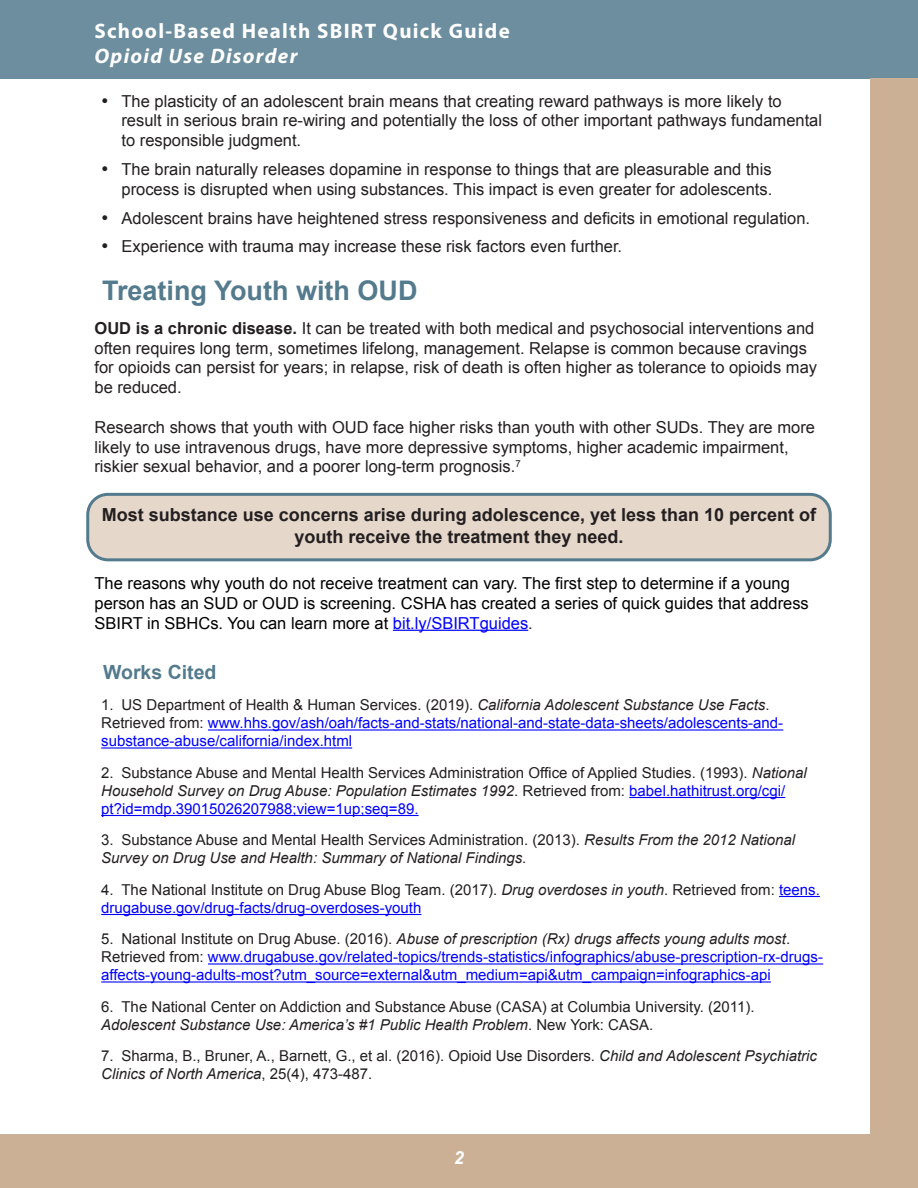
<style>
.page{position:relative;width:918px;height:1188px;background:#fff}
.page>*{position:absolute;margin:0;border:0;box-sizing:border-box;transform-origin:0 0}
.Heading_2{font:700 27px "Arial";color:#537a8d}
.t1{font:700 21px "Myriad Pro";letter-spacing:.06em;color:#fff}
.t2{font:italic 700 21px "Myriad Pro";letter-spacing:.06em;color:#fff}
.Heading_3{font:700 19.5px "Arial";color:#537a8d}
.t3{font:700 18px/21.6px "Arial";color:#231f20;text-align:center}
.t4{font:italic 700 18px "Arial";color:#fff}
.t5{font:16.5px/19.8px "Arial";color:#231f20}
.t6{font:16.5px/19.8px "Arial";color:#000}
.t7{font:15px/18px "Arial";color:#231f20}
.t8{font:15px/18px "Arial";color:#00f}
.t9{font:italic 15px/18px "Arial";color:#231f20}
.s1{font-weight:700}
.s2{color:#00f}
.s3{color:#231f20}
.s4{font-style:italic;color:#231f20}
.s5{font-style:italic}
.s6{font-style:normal}
</style>
<div class="page">
<div style="left:0;top:1134px;width:918px;height:54px;background:#cbb095"></div>
<div style="left:0;top:0;width:918px;height:78px;background:#6d8e9e"></div>
<div style="left:88px;top:494px;width:742px;height:66px;background:#e5d7ca;border-radius:20px"></div>
<div style="left:86px;top:493px;width:746px;height:68px;border:3px solid #537a8d;border-radius:20px"></div>
<hr style="left:393px;top:630px;width:135px;height:1px;background:#00f">
<hr style="left:208px;top:729px;width:575px;height:2px;background:#00f">
<hr style="left:101px;top:747px;width:251px;height:2px;background:#00f">
<hr style="left:629px;top:797px;width:156px;height:1px;background:#00f">
<hr style="left:101px;top:815px;width:318px;height:1px;background:#00f">
<hr style="left:779px;top:896px;width:41px;height:1px;background:#00f">
<hr style="left:101px;top:914px;width:320px;height:1px;background:#00f">
<hr style="left:208px;top:963px;width:615px;height:2px;background:#00f">
<hr style="left:101px;top:981px;width:670px;height:2px;background:#00f">
<div style="left:870px;top:78px;width:48px;height:1060px;background:#cbb095"></div>
<p class="t1" style="left:94px;top:17px;width:417px">School-Based Health SBIRT Quick Guide</p>
<p class="t2" style="left:94px;top:42px;width:204px">Opioid Use Disorder</p>
<p class="t5" style="left:122px;top:91px;width:702px;text-indent:-20px">• The plasticity of an adolescent brain means that creating reward pathways is more likely to result in serious brain re-wiring and potentially the loss of other important pathways fundamental to responsible judgment.</p>
<p class="t5" style="left:101px;top:159px;width:673px;text-align:right">• The brain naturally releases dopamine in response to things that are pleasurable and this process is disrupted when using substances. This impact is even greater for adolescents.</p>
<p class="t5" style="left:101px;top:208px;width:710px">• Adolescent brains have heightened stress responsiveness and deficits in emotional regulation.</p>
<p class="t5" style="left:101px;top:237px;width:522px">• Experience with trauma may increase these risk factors even further.</p>
<p class="Heading_2" style="left:102px;top:273px;width:317px">Treating Youth with OUD</p>
<p class="t5" style="left:94px;top:318px;width:724px"><span class="s1">OUD is a chronic disease.</span> It can be treated with both medical and psychosocial interventions and often requires long term, sometimes lifelong, management. Relapse is common because cravings for opioids can persist for years; in relapse, risk of death is often higher as tolerance to opioids may be reduced.</p>
<p class="t5" style="left:94px;top:417px;width:722px">Research shows that youth with OUD face higher risks than youth with other SUDs. They are more likely to use intravenous drugs, have more depressive symptoms, higher academic impairment, riskier sexual behavior, and a poorer long-term prognosis.<sup>7</sup></p>
<p class="t3" style="left:102px;top:504px;width:716px">Most substance use concerns arise during adolescence, yet less than 10 percent of youth receive the treatment they need.</p>
<p class="t6" style="left:94px;top:573px;width:716px">The reasons why youth do not receive treatment can vary. The first step to determine if a young person has an SUD or OUD is screening. CSHA has created a series of quick guides that address<br>SBIRT in SBHCs. You can learn more at <span class="s2">bit.ly/SBIRTguides</span><span class="s3">.</span></p>
<p class="Heading_3" style="left:103px;top:659px;width:115px">Works Cited</p>
<p class="t8" style="left:101px;top:696px;width:683px"><span class="s3">1. US Department of Health &amp; Human Services. (2019).</span> <span class="s4">California Adolescent Substance Use Facts</span><span class="s3">.<br>Retrieved from:</span> www.hhs.gov/ash/oah/facts-and-stats/national-and-state-data-sheets/adolescents-and&shy;substance-abuse/california/index.html</p>
<p class="t7" style="left:101px;top:764px;width:707px">2. Substance Abuse and Mental Health Services Administration Office of Applied Studies. (1993). <span class="s5">National<br>Household Survey on Drug Abuse: Population Estimates 1992</span>. Retrieved from: <span class="s2">babel.hathitrust.org/cgi/ pt?id=mdp.39015026207988;view=1up;seq=89.</span></p>
<p class="t9" style="left:101px;top:831px;width:695px"><span class="s6">3. Substance Abuse and Mental Health Services Administration. (2013).</span> Results From the 2012 National<br>Survey on Drug Use and Health: Summary of National Findings<span class="s6">.</span></p>
<p class="t7" style="left:101px;top:881px;width:720px">4. The National Institute on Drug Abuse Blog Team. (2017). <span class="s5">Drug overdoses in youth</span>. Retrieved from: <span class="s2">teens. drugabuse.gov/drug-facts/drug-overdoses-youth</span></p>
<p class="t8" style="left:101px;top:930px;width:723px"><span class="s3">5. National Institute on Drug Abuse. (2016).</span> <span class="s4">Abuse of prescription (Rx) drugs affects young adults most</span><span class="s3">.<br>Retrieved from:</span> www.drugabuse.gov/related-topics/trends-statistics/infographics/abuse-prescription-rx-drugs&shy;affects-young-adults-most?utm_source=external&amp;utm_medium=api&amp;utm_campaign=infographics-api</p>
<p class="t7" style="left:101px;top:998px;width:655px">6. The National Center on Addiction and Substance Abuse (CASA) at Columbia University. (2011).<br><span class="s5">Adolescent Substance Use: America’s #1 Public Health Problem</span>. New York: CASA.</p>
<p class="t7" style="left:101px;top:1047px;width:717px">7. Sharma, B., Bruner, A., Barnett, G., et al. (2016). Opioid Use Disorders. <span class="s5">Child and Adolescent Psychiatric<br>Clinics of North America</span>, 25(4), 473-487.</p>
<p class="t4" style="left:454px;top:1146px;width:12px">2</p>
</div>
